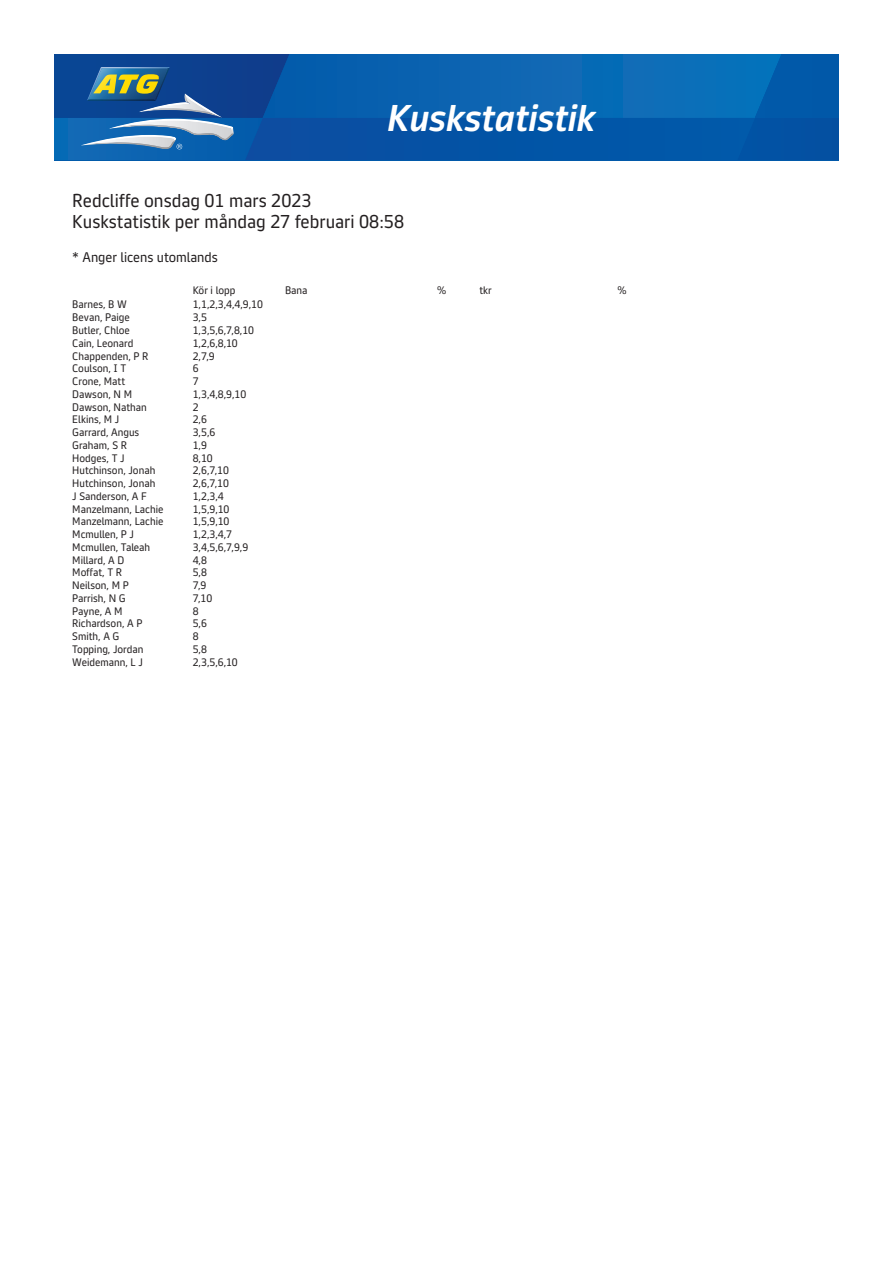
<style>
.page{position:relative;width:893px;height:1263px;background:#fff}
.page>*{position:absolute;margin:0;border:0;box-sizing:border-box;transform-origin:0 0}
.t1{font:italic 700 36px "ATG Text";color:#fff}
.t2{font:18px/21.6px "ATG Text";color:#231f20}
.t3{font:13.5px "ATG Text";color:#231f20}
.t4{font:10.5px "ATG Text";color:#231f20}
</style>
<div class="page">
<svg style="left:54px;top:54px;width:785px;height:106px;background:#105ea8"></svg>
<h1 class="t1" style="left:387px;top:100px;width:210px">Kuskstatistik</h1>
<h2 class="t2" style="left:72px;top:190px;width:333px">Redcliffe onsdag 01 mars 2023<br>Kuskstatistik per måndag 27 februari 08:58</h2>
<p class="t3" style="left:72px;top:250px;width:147px">* Anger licens utomlands</p>
<p class="t4" style="left:193px;top:285px;width:44px">Kör i lopp</p>
<p class="t4" style="left:285px;top:285px;width:24px">Bana</p>
<p class="t4" style="left:437px;top:285px;width:11px">%</p>
<p class="t4" style="left:479px;top:285px;width:14px">tkr</p>
<p class="t4" style="left:618px;top:285px;width:11px">%</p>
<p class="t4" style="left:72px;top:299px;width:56px">Barnes, B W</p>
<p class="t4" style="left:193px;top:299px;width:72px">1,1,2,3,4,4,9,10</p>
<p class="t4" style="left:72px;top:312px;width:59px">Bevan, Paige</p>
<p class="t4" style="left:193px;top:312px;width:16px">3,5</p>
<p class="t4" style="left:72px;top:325px;width:59px">Butler, Chloe</p>
<p class="t4" style="left:193px;top:325px;width:63px">1,3,5,6,7,8,10</p>
<p class="t4" style="left:72px;top:338px;width:63px">Cain, Leonard</p>
<p class="t4" style="left:193px;top:338px;width:47px">1,2,6,8,10</p>
<p class="t4" style="left:72px;top:350px;width:78px">Chappenden, P R</p>
<p class="t4" style="left:193px;top:350px;width:24px">2,7,9</p>
<p class="t4" style="left:72px;top:363px;width:56px">Coulson, I T</p>
<p class="t4" style="left:193px;top:363px;width:7px">6</p>
<p class="t4" style="left:72px;top:376px;width:54px">Crone, Matt</p>
<p class="t4" style="left:193px;top:376px;width:7px">7</p>
<p class="t4" style="left:72px;top:389px;width:61px">Dawson, N M</p>
<p class="t4" style="left:193px;top:389px;width:55px">1,3,4,8,9,10</p>
<p class="t4" style="left:72px;top:401px;width:76px">Dawson, Nathan</p>
<p class="t4" style="left:193px;top:401px;width:7px">2</p>
<p class="t4" style="left:72px;top:414px;width:49px">Elkins, M J</p>
<p class="t4" style="left:193px;top:414px;width:16px">2,6</p>
<p class="t4" style="left:72px;top:427px;width:69px">Garrard, Angus</p>
<p class="t4" style="left:193px;top:427px;width:24px">3,5,6</p>
<p class="t4" style="left:72px;top:440px;width:56px">Graham, S R</p>
<p class="t4" style="left:193px;top:440px;width:16px">1,9</p>
<p class="t4" style="left:72px;top:452px;width:54px">Hodges, T J</p>
<p class="t4" style="left:193px;top:452px;width:22px">8,10</p>
<p class="t4" style="left:72px;top:465px;width:85px">Hutchinson, Jonah</p>
<p class="t4" style="left:193px;top:465px;width:38px">2,6,7,10</p>
<p class="t4" style="left:72px;top:478px;width:85px">Hutchinson, Jonah</p>
<p class="t4" style="left:193px;top:478px;width:38px">2,6,7,10</p>
<p class="t4" style="left:72px;top:491px;width:76px">J Sanderson, A F</p>
<p class="t4" style="left:193px;top:491px;width:32px">1,2,3,4</p>
<p class="t4" style="left:72px;top:503px;width:93px">Manzelmann, Lachie</p>
<p class="t4" style="left:193px;top:503px;width:38px">1,5,9,10</p>
<p class="t4" style="left:72px;top:516px;width:93px">Manzelmann, Lachie</p>
<p class="t4" style="left:193px;top:516px;width:38px">1,5,9,10</p>
<p class="t4" style="left:72px;top:529px;width:63px">Mcmullen, P J</p>
<p class="t4" style="left:193px;top:529px;width:41px">1,2,3,4,7</p>
<p class="t4" style="left:72px;top:542px;width:79px">Mcmullen, Taleah</p>
<p class="t4" style="left:193px;top:542px;width:57px">3,4,5,6,7,9,9</p>
<p class="t4" style="left:72px;top:554px;width:54px">Millard, A D</p>
<p class="t4" style="left:193px;top:554px;width:16px">4,8</p>
<p class="t4" style="left:72px;top:567px;width:51px">Moffat, T R</p>
<p class="t4" style="left:193px;top:567px;width:16px">5,8</p>
<p class="t4" style="left:72px;top:580px;width:58px">Neilson, M P</p>
<p class="t4" style="left:193px;top:580px;width:15px">7,9</p>
<p class="t4" style="left:72px;top:593px;width:55px">Parrish, N G</p>
<p class="t4" style="left:193px;top:593px;width:21px">7,10</p>
<p class="t4" style="left:72px;top:605px;width:52px">Payne, A M</p>
<p class="t4" style="left:193px;top:605px;width:7px">8</p>
<p class="t4" style="left:72px;top:618px;width:72px">Richardson, A P</p>
<p class="t4" style="left:193px;top:618px;width:16px">5,6</p>
<p class="t4" style="left:72px;top:631px;width:49px">Smith, A G</p>
<p class="t4" style="left:193px;top:631px;width:7px">8</p>
<p class="t4" style="left:72px;top:644px;width:73px">Topping, Jordan</p>
<p class="t4" style="left:193px;top:644px;width:16px">5,8</p>
<p class="t4" style="left:72px;top:656px;width:72px">Weidemann, L J</p>
<p class="t4" style="left:193px;top:656px;width:47px">2,3,5,6,10</p>
</div>
